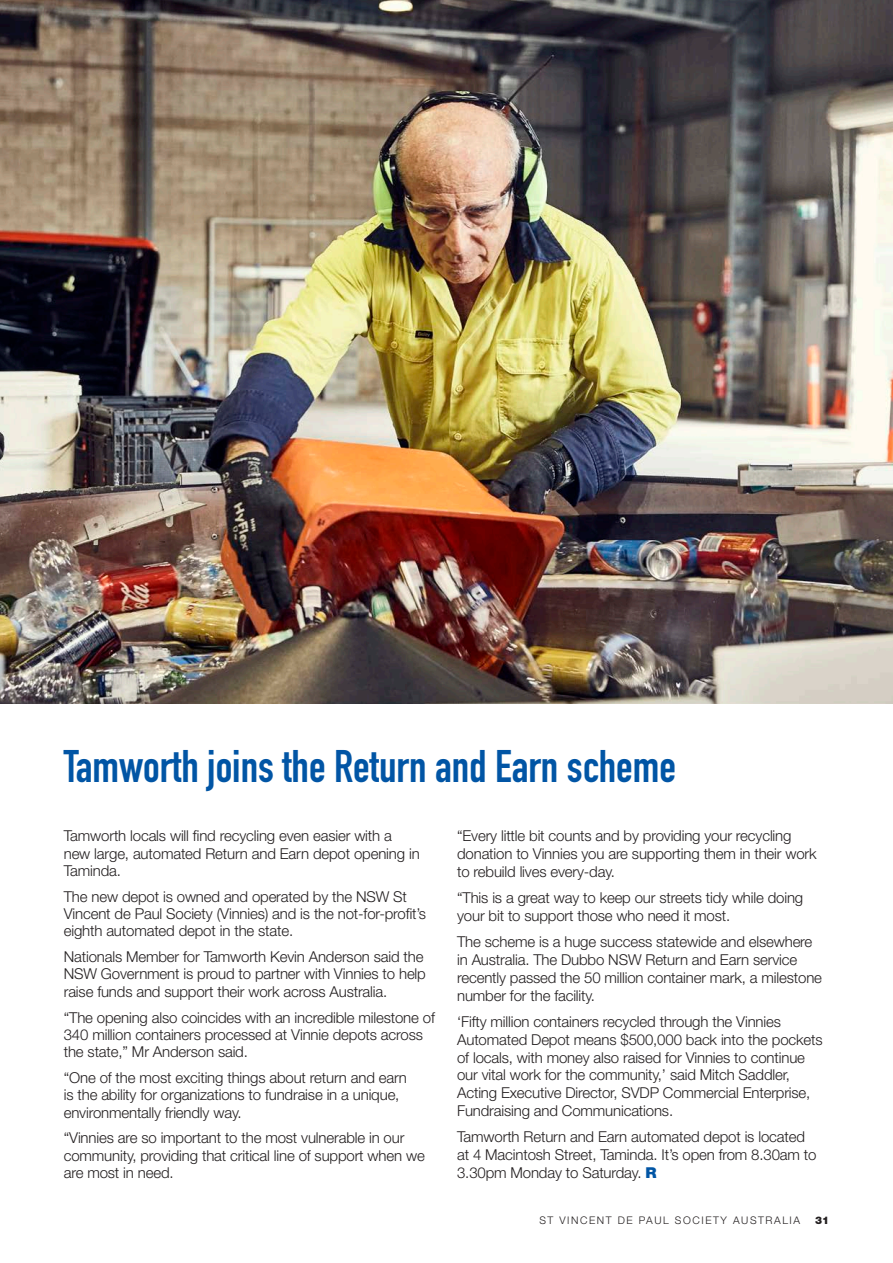
<style>
.page{position:relative;width:893px;height:1263px;background:#fff}
.page>*{position:absolute;margin:0;border:0;box-sizing:border-box;transform-origin:0 0}
.Headline_-_DIN_Bold{font:700 45px "DIN Condensed";color:#0155a5}
.BODY-Helvetica{font:300 15px/17.9px "Helvetica Neue LT Std";letter-spacing:-.01em;color:#231f20}
.t1{font:300 10.5px "Helvetica Neue LT Std";letter-spacing:.15em;color:#231f20}
.t2{font:900 10.5px "Helvetica Neue LT Std";color:#231f20}
.s1{font-weight:900;color:#0155a5}
</style>
<div class="page">
<img style="left:0;top:0;width:893px;height:703px">
<p class="Headline_-_DIN_Bold" style="left:64px;top:736px;width:614px">Tamworth joins the Return and Earn scheme</p>
<p class="BODY-Helvetica" style="left:457px;top:827px;width:361px">“Every little bit counts and by providing your recycling donation to Vinnies you are supporting them in their work to rebuild lives every-day.</p>
<p class="BODY-Helvetica" style="left:457px;top:889px;width:348px">“This is a great way to keep our streets tidy while doing your bit to support those who need it most.</p>
<p class="BODY-Helvetica" style="left:457px;top:933px;width:366px">The scheme is a huge success statewide and elsewhere in Australia. The Dubbo NSW Return and Earn service recently passed the 50 million container mark, a milestone number for the facility.</p>
<p class="BODY-Helvetica" style="left:457px;top:1012px;width:367px">‘Fifty million containers recycled through the Vinnies Automated Depot means $500,000 back into the pockets of locals, with money also raised for Vinnies to continue our vital work for the community,’ said Mitch Saddler, Acting Executive Director, SVDP Commercial Enterprise, Fundraising and Communications.</p>
<p class="BODY-Helvetica" style="left:457px;top:1128px;width:361px">Tamworth Return and Earn automated depot is located at 4 Macintosh Street, Taminda. It’s open from 8.30am to<br>3.30pm Monday to Saturday. <span class="s1">R</span></p>
<p class="t1" style="left:539px;top:1213px;width:262px">ST VINCENT DE PAUL SOCIETY AUSTRALIA</p>
<p class="t2" style="left:815px;top:1213px;width:16px">31</p>
<p class="BODY-Helvetica" style="left:64px;top:827px;width:357px;line-height:17.2px">Tamworth locals will find recycling even easier with a new large, automated Return and Earn depot opening in<br>Taminda.</p>
<p class="BODY-Helvetica" style="left:64px;top:887px;width:364px;line-height:17.2px">The new depot is owned and operated by the NSW St<br>Vincent de Paul Society (Vinnies) and is the not-for-profit’s eighth automated depot in the state.</p>
<p class="BODY-Helvetica" style="left:64px;top:948px;width:364px;line-height:17.2px">Nationals Member for Tamworth Kevin Anderson said the<br>NSW Government is proud to partner with Vinnies to help raise funds and support their work across Australia.</p>
<p class="BODY-Helvetica" style="left:64px;top:1008px;width:373px;line-height:17.2px">“The opening also coincides with an incredible milestone of<br>340 million containers processed at Vinnie depots across the state,” Mr Anderson said.</p>
<p class="BODY-Helvetica" style="left:64px;top:1069px;width:345px;line-height:17.2px">“One of the most exciting things about return and earn is the ability for organizations to fundraise in a unique, environmentally friendly way.</p>
<p class="BODY-Helvetica" style="left:64px;top:1129px;width:362px;line-height:17.2px">“Vinnies are so important to the most vulnerable in our community, providing that critical line of support when we are most in need.</p>
</div>
